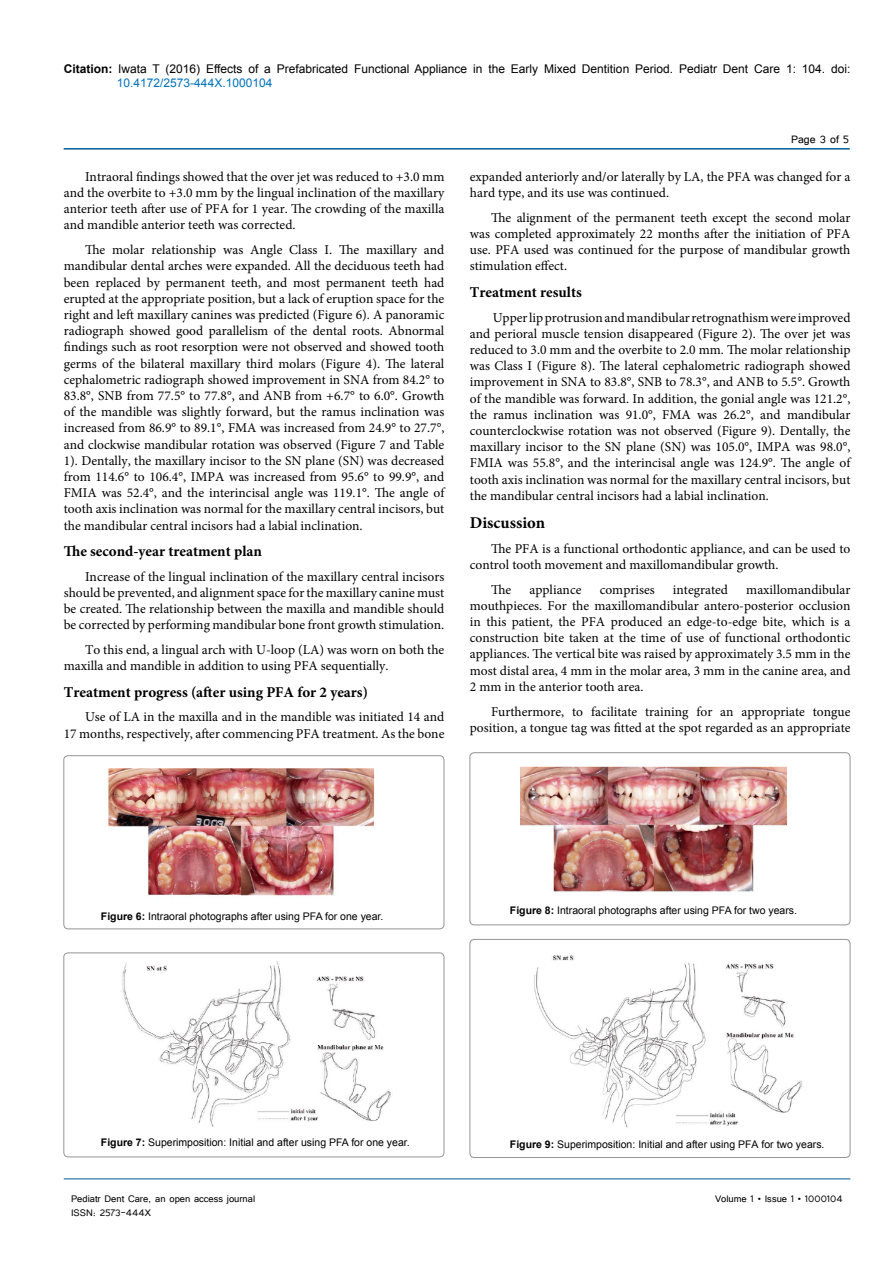
<style>
.page{position:relative;width:893px;height:1263px;background:#fff}
.page>*{position:absolute;margin:0;border:0;box-sizing:border-box;transform-origin:0 0}
.t1{font:700 16.5px "Minion Pro";color:#000}
.t2{font:700 15px "Minion Pro";color:#000}
.t3{font:13.5px/16.2px "Minion Pro";color:#000;text-align:justify}
.t4{font:13.5px "Tunga";color:#000}
.t5{font:12px/14.4px "Arial";color:#000}
.t6{font:12px "Tunga";color:#000}
.t7{font:10.5px "Arial";color:#000}
.s1{font-weight:700}
.s2{color:#0072bc}
</style>
<div class="page">
<hr style="left:64px;top:148px;width:786px;height:2px;background:#005a96">
<hr style="left:64px;top:1179px;width:786px;height:1px;background:#005a96">
<div style="left:64px;top:756px;width:380px;height:173px;border:1px solid #939598;border-radius:4px"></div>
<img style="left:108px;top:768px;width:266px;height:128px">
<div style="left:64px;top:953px;width:380px;height:204px;border:1px solid #939598;border-radius:4px"></div>
<img style="left:121px;top:962px;width:271px;height:165px">
<div style="left:470px;top:753px;width:380px;height:172px;border:1px solid #939598;border-radius:4px"></div>
<img style="left:520px;top:766px;width:267px;height:127px">
<div style="left:470px;top:939px;width:380px;height:218px;border:1px solid #939598;border-radius:4px"></div>
<img style="left:534px;top:955px;width:268px;height:173px">
<p class="t5" style="left:117px;top:61px;width:735px;text-indent:-53px"><span class="s1">Citation:</span> Iwata T (2016) Effects of a Prefabricated Functional Appliance in the Early Mixed Dentition Period. Pediatr Dent Care 1: 104. doi:<br><span class="s2">10.4172/2573-444X.1000104</span></p>
<p class="t3" style="left:64px;top:168px;width:382px;text-indent:21px">Intraoral findings showed that the over jet was reduced to +3.0 mm and the overbite to +3.0 mm by the lingual inclination of the maxillary anterior teeth after use of PFA for 1 year. The crowding of the maxilla and mandible anterior teeth was corrected.</p>
<p class="t3" style="left:64px;top:242px;width:382px;text-indent:21px">The molar relationship was Angle Class I. The maxillary and mandibular dental arches were expanded. All the deciduous teeth had been replaced by permanent teeth, and most permanent teeth had erupted at the appropriate position, but a lack of eruption space for the right and left maxillary canines was predicted (Figure 6). A panoramic radiograph showed good parallelism of the dental roots. Abnormal findings such as root resorption were not observed and showed tooth germs of the bilateral maxillary third molars (Figure 4). The lateral cephalometric radiograph showed improvement in SNA from 84.2° to 83.8°, SNB from 77.5° to 77.8°, and ANB from +6.7° to 6.0°. Growth of the mandible was slightly forward, but the ramus inclination was increased from 86.9° to 89.1°, FMA was increased from 24.9° to 27.7°, and clockwise mandibular rotation was observed (Figure 7 and Table 1). Dentally, the maxillary incisor to the SN plane (SN) was decreased from 114.6° to 106.4°, IMPA was increased from 95.6° to 99.9°, and FMIA was 52.4°, and the interincisal angle was 119.1°. The angle of tooth axis inclination was normal for the maxillary central incisors, but the mandibular central incisors had a labial inclination.</p>
<p class="t2" style="left:64px;top:541px;width:200px">The second-year treatment plan</p>
<p class="t3" style="left:64px;top:568px;width:382px;text-indent:21px">Increase of the lingual inclination of the maxillary central incisors should be prevented, and alignment space for the maxillary canine must be created. The relationship between the maxilla and mandible should be corrected by performing mandibular bone front growth stimulation.</p>
<p class="t3" style="left:64px;top:642px;width:382px;text-indent:21px">To this end, a lingual arch with U-loop (LA) was worn on both the maxilla and mandible in addition to using PFA sequentially.</p>
<p class="t2" style="left:64px;top:681px;width:306px">Treatment progress (after using PFA for 2 years)</p>
<p class="t3" style="left:64px;top:709px;width:382px;text-align:right">Use of LA in the maxilla and in the mandible was initiated 14 and<br>17 months, respectively, after commencing PFA treatment. As the bone</p>
<p class="t4" style="left:791px;top:131px;width:59px">Page 3 of 5</p>
<p class="t3" style="left:470px;top:168px;width:382px">expanded anteriorly and/or laterally by LA, the PFA was changed for a hard type, and its use was continued.</p>
<p class="t3" style="left:470px;top:209px;width:382px;text-indent:21px">The alignment of the permanent teeth except the second molar was completed approximately 22 months after the initiation of PFA use. PFA used was continued for the purpose of mandibular growth stimulation effect.</p>
<p class="t2" style="left:470px;top:281px;width:114px">Treatment results</p>
<p class="t3" style="left:470px;top:309px;width:382px;text-indent:23px">Upper lip protrusion and mandibular retrognathism were improved and perioral muscle tension disappeared (Figure 2). The over jet was reduced to 3.0 mm and the overbite to 2.0 mm. The molar relationship was Class I (Figure 8). The lateral cephalometric radiograph showed improvement in SNA to 83.8°, SNB to 78.3°, and ANB to 5.5°. Growth of the mandible was forward. In addition, the gonial angle was 121.2°, the ramus inclination was 91.0°, FMA was 26.2°, and mandibular counterclockwise rotation was not observed (Figure 9). Dentally, the maxillary incisor to the SN plane (SN) was 105.0°, IMPA was 98.0°, FMIA was 55.8°, and the interincisal angle was 124.9°. The angle of tooth axis inclination was normal for the maxillary central incisors, but the mandibular central incisors had a labial inclination.</p>
<p class="t1" style="left:470px;top:511px;width:77px">Discussion</p>
<p class="t3" style="left:470px;top:540px;width:382px;text-indent:21px">The PFA is a functional orthodontic appliance, and can be used to control tooth movement and maxillomandibular growth.</p>
<p class="t3" style="left:491px;top:581px;width:22px">The</p>
<p class="t3" style="left:530px;top:581px;width:53px">appliance</p>
<p class="t3" style="left:600px;top:581px;width:56px">comprises</p>
<p class="t3" style="left:673px;top:581px;width:57px">integrated</p>
<p class="t3" style="left:470px;top:581px;width:382px;text-indent:276px">maxillomandibular mouthpieces. For the maxillomandibular antero-posterior occlusion in this patient, the PFA produced an edge-to-edge bite, which is a construction bite taken at the time of use of functional orthodontic appliances. The vertical bite was raised by approximately 3.5 mm in the most distal area, 4 mm in the molar area, 3 mm in the canine area, and 2 mm in the anterior tooth area.</p>
<p class="t3" style="left:470px;top:703px;width:382px;text-align:right">Furthermore, to facilitate training for an appropriate tongue position, a tongue tag was fitted at the spot regarded as an appropriate</p>
<p class="t7" style="left:101px;top:909px;width:284px"><span class="s1">Figure 6:</span> Intraoral photographs after using PFA for one year.</p>
<p class="t7" style="left:510px;top:903px;width:289px"><span class="s1">Figure 8:</span> Intraoral photographs after using PFA for two years.</p>
<p class="t7" style="left:101px;top:1135px;width:310px"><span class="s1">Figure 7:</span> Superimposition: Initial and after using PFA for one year.</p>
<p class="t7" style="left:510px;top:1138px;width:316px"><span class="s1">Figure 9:</span> Superimposition: Initial and after using PFA for two years.</p>
<p class="t6" style="left:71px;top:1190px;width:186px">Pediatr Dent Care, an open access journal</p>
<p class="t6" style="left:715px;top:1190px;width:129px">Volume 1 • Issue 1 • 1000104</p>
<p class="t6" style="left:71px;top:1205px;width:81px">ISSN: 2573-444X</p>
</div>
